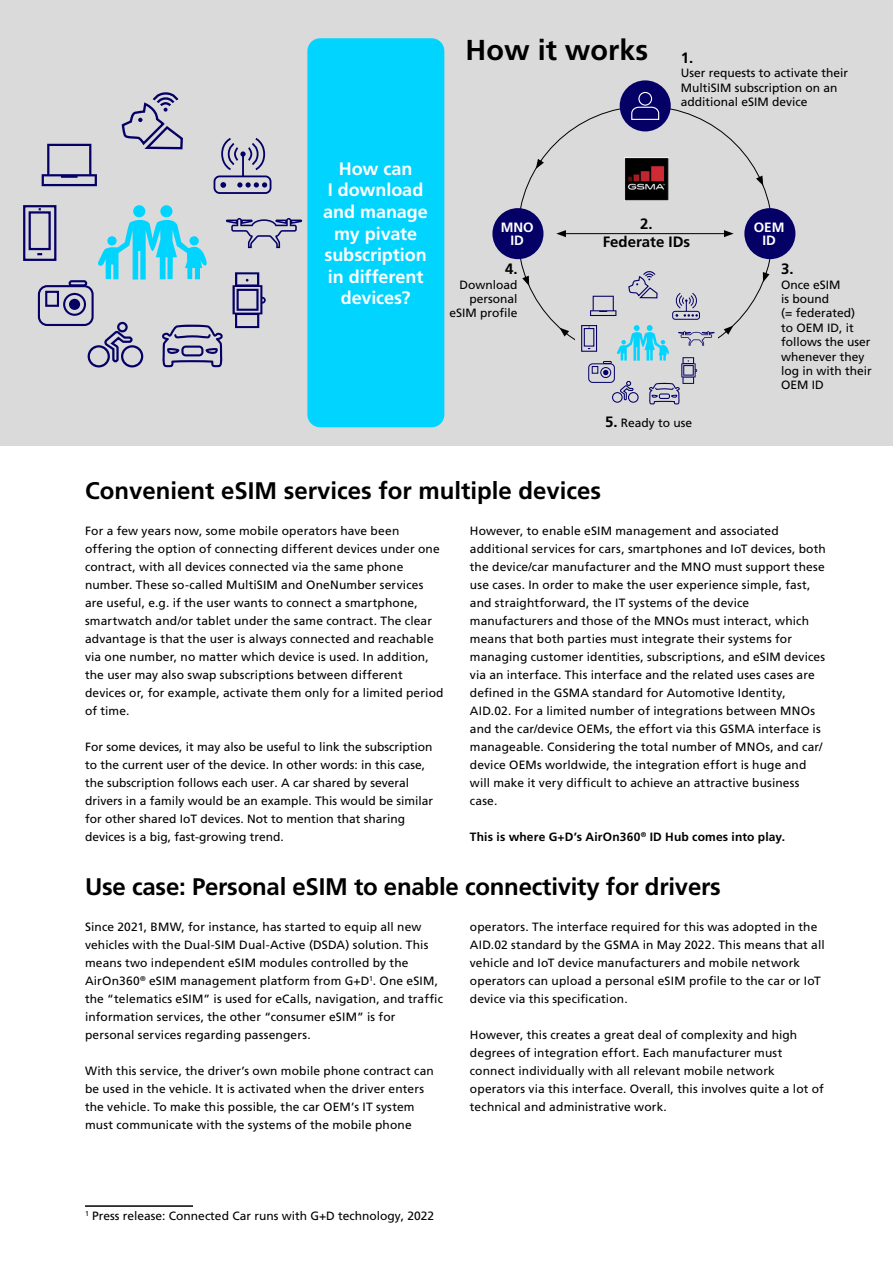
<style>
.page{position:relative;width:893px;height:1263px;background:#fff}
.page>*{position:absolute;margin:0;border:0;box-sizing:border-box;transform-origin:0 0}
.t1{font:700 28.8px "Frutiger LT Pro";color:#000}
.t2{font:700 24px "Frutiger LT Pro";letter-spacing:-.01em;color:#000}
.t3{font:700 18px/21.6px "Frutiger LT Pro";letter-spacing:-.005em;color:#fff;text-align:center}
.t4{font:700 15px/18px "Frutiger LT Pro";color:#000;text-align:center}
.t5{font:700 13.5px/13.5px "Frutiger LT Pro";color:#fff;text-align:center}
.t6{font:12px/18px "Frutiger LT Pro";letter-spacing:.01em;color:#000}
.t7{font:700 12px "Frutiger LT Pro";letter-spacing:.015em;color:#000}
.s1{font-weight:700;font-size:15px}
</style>
<div class="page">
<div style="left:0;top:0;width:893px;height:445px;background:#dadada"></div>
<div style="left:307px;top:38px;width:137px;height:389px;background:#00d4ff;border-radius:13px"></div>
<svg style="left:42px;top:144px;width:55px;height:42px"></svg>
<div style="left:23px;top:205px;width:33px;height:56px;border:2px solid #040066"></div>
<div style="left:29px;top:211px;width:22px;height:39px;border:2px solid #040066"></div>
<svg style="left:233px;top:272px;width:33px;height:56px"></svg>
<div style="left:117px;top:322px;width:11px;height:10px;border:2px solid #040066;border-radius:50%"></div>
<svg style="left:88px;top:329px;width:55px;height:38px"></svg>
<svg style="left:226px;top:218px;width:76px;height:30px"></svg>
<svg style="left:121px;top:92px;width:62px;height:58px"></svg>
<div style="left:214px;top:175px;width:57px;height:19px;border:2px solid #040066;border-radius:5px"></div>
<hr style="left:242px;top:153px;width:2px;height:23px;background:#040066">
<svg style="left:220px;top:182px;width:6px;height:6px"></svg>
<svg style="left:221px;top:138px;width:45px;height:33px"></svg>
<svg style="left:237px;top:182px;width:30px;height:6px"></svg>
<svg style="left:98px;top:220px;width:109px;height:60px"></svg>
<div style="left:107px;top:236px;width:10px;height:9px;background:#00d4ff;border-radius:50%"></div>
<div style="left:189px;top:236px;width:10px;height:9px;background:#00d4ff;border-radius:50%"></div>
<div style="left:133px;top:205px;width:12px;height:12px;background:#00d4ff;border-radius:50%"></div>
<div style="left:160px;top:205px;width:12px;height:12px;background:#00d4ff;border-radius:50%"></div>
<div style="left:38px;top:285px;width:56px;height:41px;border:2px solid #040066;border-radius:8px"></div>
<div style="left:69px;top:280px;width:18px;height:6px;border:2px solid #040066;border-radius:2px"></div>
<svg style="left:45px;top:290px;width:14px;height:17px"></svg>
<div style="left:63px;top:293px;width:23px;height:23px;border:2px solid #040066;border-radius:50%"></div>
<div style="left:69px;top:299px;width:11px;height:11px;background:#040066;border-radius:50%"></div>
<svg style="left:590px;top:296px;width:26px;height:20px"></svg>
<div style="left:581px;top:325px;width:16px;height:27px;border:1px solid #040066"></div>
<div style="left:584px;top:328px;width:10px;height:19px;border:1px solid #040066"></div>
<svg style="left:628px;top:271px;width:30px;height:28px"></svg>
<div style="left:672px;top:311px;width:28px;height:9px;border:1px solid #040066;border-radius:2px"></div>
<svg style="left:675px;top:293px;width:23px;height:24px"></svg>
<div style="left:620px;top:80px;width:51px;height:51px;background:#040066;border-radius:50%"></div>
<div style="left:744px;top:208px;width:51px;height:51px;background:#040066;border-radius:50%"></div>
<div style="left:492px;top:208px;width:51px;height:51px;background:#040066;border-radius:50%"></div>
<div style="left:638px;top:92px;width:14px;height:14px;border:1px solid #fff;border-radius:50%"></div>
<svg style="left:631px;top:106px;width:28px;height:14px"></svg>
<img style="left:625px;top:157px;width:43px;height:43px">
<hr style="left:85px;top:1205px;width:108px;height:2px;background:#000">
<hr style="left:564px;top:233px;width:162px;height:1px;background:#000">
<svg style="left:556px;top:230px;width:10px;height:7px"></svg>
<svg style="left:724px;top:230px;width:10px;height:7px"></svg>
<svg style="left:536px;top:159px;width:8px;height:10px"></svg>
<svg style="left:522px;top:275px;width:7px;height:11px"></svg>
<svg style="left:763px;top:272px;width:6px;height:10px"></svg>
<svg style="left:756px;top:176px;width:7px;height:10px"></svg>
<svg style="left:559px;top:328px;width:10px;height:9px"></svg>
<svg style="left:724px;top:326px;width:9px;height:9px"></svg>
<svg style="left:588px;top:325px;width:127px;height:79px"></svg>
<svg style="left:162px;top:324px;width:61px;height:43px"></svg>
<h3 class="t3" style="left:323px;top:158px;width:106px">How can<br>I download and manage my pivate subscription in different devices?</h3>
<h1 class="t1" style="left:466px;top:33px;width:229px">How it works <sub>1.</sub></h1>
<p class="t6" style="left:681px;top:66px;width:169px;line-height:14.4px">User requests to activate their<br>MultiSIM subscription on an additional eSIM device</p>
<p class="t5" style="left:501px;top:221px;width:34px">MNO<br>ID</p>
<p class="t4" style="left:505px;top:260px;width:14px">4.</p>
<p class="t6" style="left:449px;top:277px;width:70px;line-height:14.4px;text-align:right">Download personal eSIM profile</p>
<p class="t4" style="left:603px;top:215px;width:89px">2.<br>Federate IDs</p>
<p class="t6" style="left:605px;top:414px;width:89px"><span class="s1">5.</span> Ready to use</p>
<p class="t5" style="left:754px;top:221px;width:32px">OEM<br>ID</p>
<p class="t4" style="left:781px;top:260px;width:14px">3.</p>
<p class="t6" style="left:781px;top:277px;width:92px;line-height:14.4px">Once eSIM<br>is bound<br>(= federated)<br>to OEM ID, it follows the user whenever they log in with their<br>OEM ID</p>
<h2 class="t2" style="left:85px;top:476px;width:518px">Convenient eSIM services for multiple devices</h2>
<p class="t6" style="left:85px;top:522px;width:360px">For a few years now, some mobile operators have been offering the option of connecting different devices under one contract, with all devices connected via the same phone number. These so-called MultiSIM and OneNumber services are useful, e.g. if the user wants to connect a smartphone, smartwatch and/or tablet under the same contract. The clear advantage is that the user is always connected and reachable via one number, no matter which device is used. In addition, the user may also swap subscriptions between different devices or, for example, activate them only for a limited period of time.</p>
<p class="t6" style="left:85px;top:738px;width:350px">For some devices, it may also be useful to link the subscription to the current user of the device. In other words: in this case, the subscription follows each user. A car shared by several drivers in a family would be an example. This would be similar for other shared IoT devices. Not to mention that sharing devices is a big, fast-growing trend.</p>
<p class="t6" style="left:470px;top:522px;width:357px">However, to enable eSIM management and associated additional services for cars, smartphones and IoT devices, both the device/car manufacturer and the MNO must support these use cases. In order to make the user experience simple, fast, and straightforward, the IT systems of the device manufacturers and those of the MNOs must interact, which means that both parties must integrate their systems for managing customer identities, subscriptions, and eSIM devices via an interface. This interface and the related uses cases are defined in the GSMA standard for Automotive Identity, AID.02. For a limited number of integrations between MNOs and the car/device OEMs, the effort via this GSMA interface is manageable. Considering the total number of MNOs, and car/ device OEMs worldwide, the integration effort is huge and will make it very difficult to achieve an attractive business case.</p>
<p class="t7" style="left:470px;top:830px;width:317px">This is where G+D’s AirOn360<sup>®</sup> ID Hub comes into play.</p>
<h2 class="t2" style="left:85px;top:872px;width:637px">Use case: Personal eSIM to enable connectivity for drivers</h2>
<p class="t6" style="left:85px;top:918px;width:360px">Since 2021, BMW, for instance, has started to equip all new vehicles with the Dual-SIM Dual-Active (DSDA) solution. This means two independent eSIM modules controlled by the AirOn360<sup>®</sup> eSIM management platform from G+D<sup>1</sup>. One eSIM, the “telematics eSIM” is used for eCalls, navigation, and traffic information services, the other “consumer eSIM” is for personal services regarding passengers.</p>
<p class="t6" style="left:85px;top:1062px;width:350px">With this service, the driver’s own mobile phone contract can be used in the vehicle. It is activated when the driver enters the vehicle. To make this possible, the car OEM’s IT system must communicate with the systems of the mobile phone</p>
<p class="t6" style="left:470px;top:918px;width:356px">operators. The interface required for this was adopted in the AID.02 standard by the GSMA in May 2022. This means that all vehicle and IoT device manufacturers and mobile network operators can upload a personal eSIM profile to the car or IoT device via this specification.</p>
<p class="t6" style="left:470px;top:1026px;width:356px">However, this creates a great deal of complexity and high degrees of integration effort. Each manufacturer must connect individually with all relevant mobile network operators via this interface. Overall, this involves quite a lot of technical and administrative work.</p>
<p class="t6" style="left:85px;top:1207px;width:351px"><sup>1</sup> Press release: Connected Car runs with G+D technology, 2022</p>
</div>
